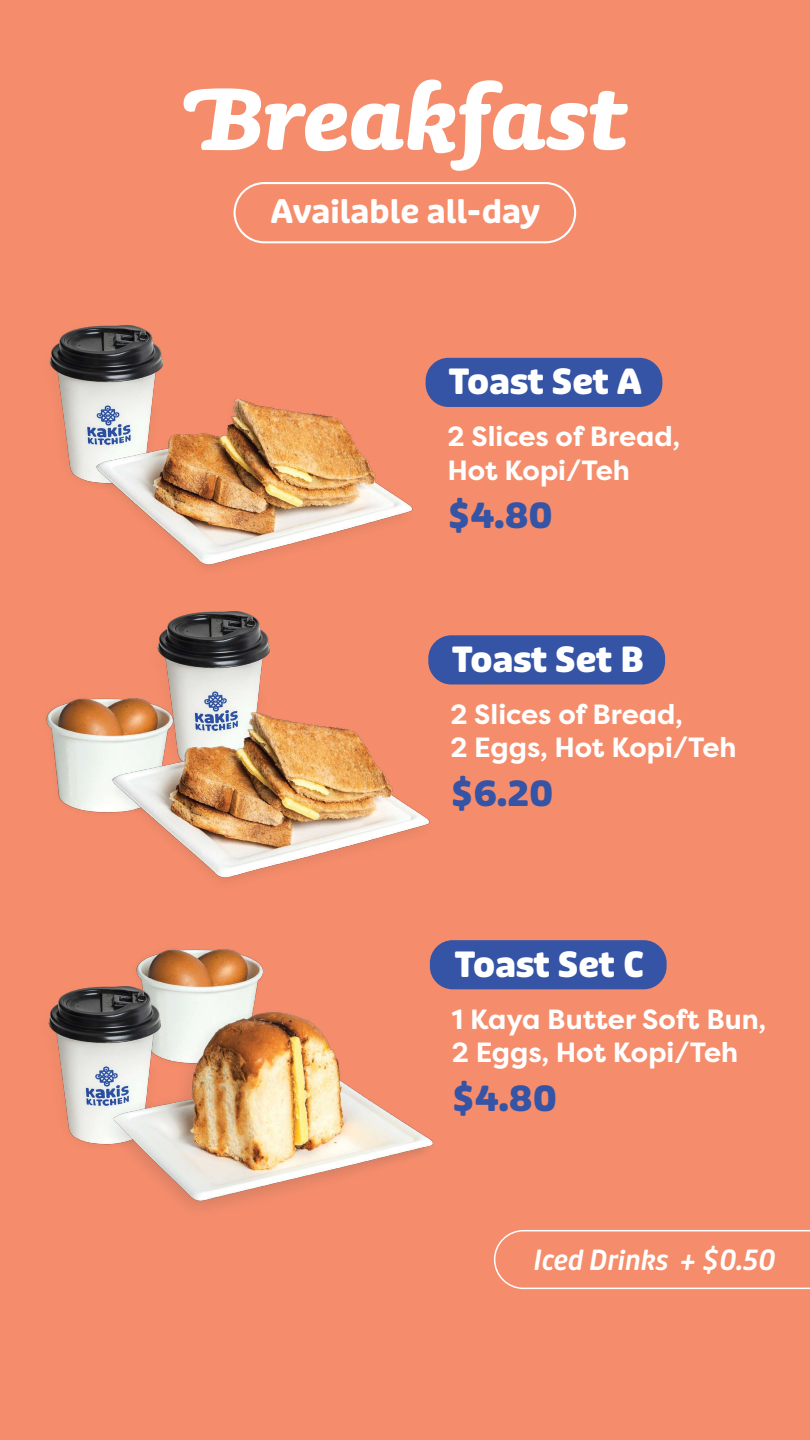
<style>
.page{position:relative;width:810px;height:1440px;background:#f58d6c}
.page>*{position:absolute;margin:0;border:0;box-sizing:border-box;transform-origin:0 0}
.t1{font:111px "Sauna Pro Bold Italic Swash";color:#fff}
.t2{font:700 expanded 34.65px "Puffin Display Soft";color:#fff}
.t3{font:700 expanded 34.5px "Puffin Display Soft";color:#3554a5}
.t4{font:700 32.47px "Puffin Display Soft";color:#fff}
.t5{font:700 27.75px/33.3px "Filson Pro";color:#fff}
.t6{font:italic 600 27.75px "Puffin Display Soft";color:#fff}
.s1{font-family:"Sauna Pro";font-weight:700;font-style:italic}
</style>
<div class="page">
<div style="left:234px;top:182px;width:342px;height:61px;border:2px solid #fff;border-radius:30px"></div>
<div style="left:428px;top:635px;width:237px;height:49px;background:#3554a5;border-radius:23px"></div>
<img style="left:157px;top:611px;width:113px;height:102px">
<img style="left:46px;top:693px;width:127px;height:120px">
<img style="left:107px;top:713px;width:323px;height:168px">
<div style="left:426px;top:358px;width:236px;height:49px;background:#3554a5;border-radius:23px"></div>
<img style="left:49px;top:325px;width:113px;height:157px">
<img style="left:91px;top:400px;width:322px;height:168px">
<div style="left:430px;top:940px;width:237px;height:49px;background:#3554a5;border-radius:23px"></div>
<img style="left:136px;top:949px;width:127px;height:60px">
<img style="left:48px;top:986px;width:113px;height:159px">
<img style="left:102px;top:1009px;width:331px;height:200px">
<svg style="left:493px;top:1230px;width:317px;height:60px"></svg>
<h1 class="t1" style="left:182px;top:52px;width:447px">Breakfa<span class="s1">st</span></h1>
<p class="t4" style="left:271px;top:191px;width:271px">Available all-day</p>
<p class="t2" style="left:449px;top:361px;width:195px">Toast Set A</p>
<p class="t5" style="left:448px;top:421px;width:234px">2 Slices of Bread,<br>Hot Kopi/Teh</p>
<p class="t3" style="left:448px;top:495px;width:107px">$4.80</p>
<p class="t2" style="left:452px;top:638px;width:193px">Toast Set B</p>
<p class="t5" style="left:450px;top:698px;width:288px">2 Slices of Bread,<br>2 Eggs, Hot Kopi/Teh</p>
<p class="t3" style="left:450px;top:772px;width:105px">$6.20</p>
<p class="t2" style="left:455px;top:943px;width:191px">Toast Set C</p>
<p class="t5" style="left:452px;top:1003px;width:316px">1 Kaya Butter Soft Bun,<br>2 Eggs, Hot Kopi/Teh</p>
<p class="t3" style="left:452px;top:1077px;width:107px">$4.80</p>
<p class="t6" style="left:533px;top:1243px;width:244px">Iced Drinks + $0.50</p>
</div>
